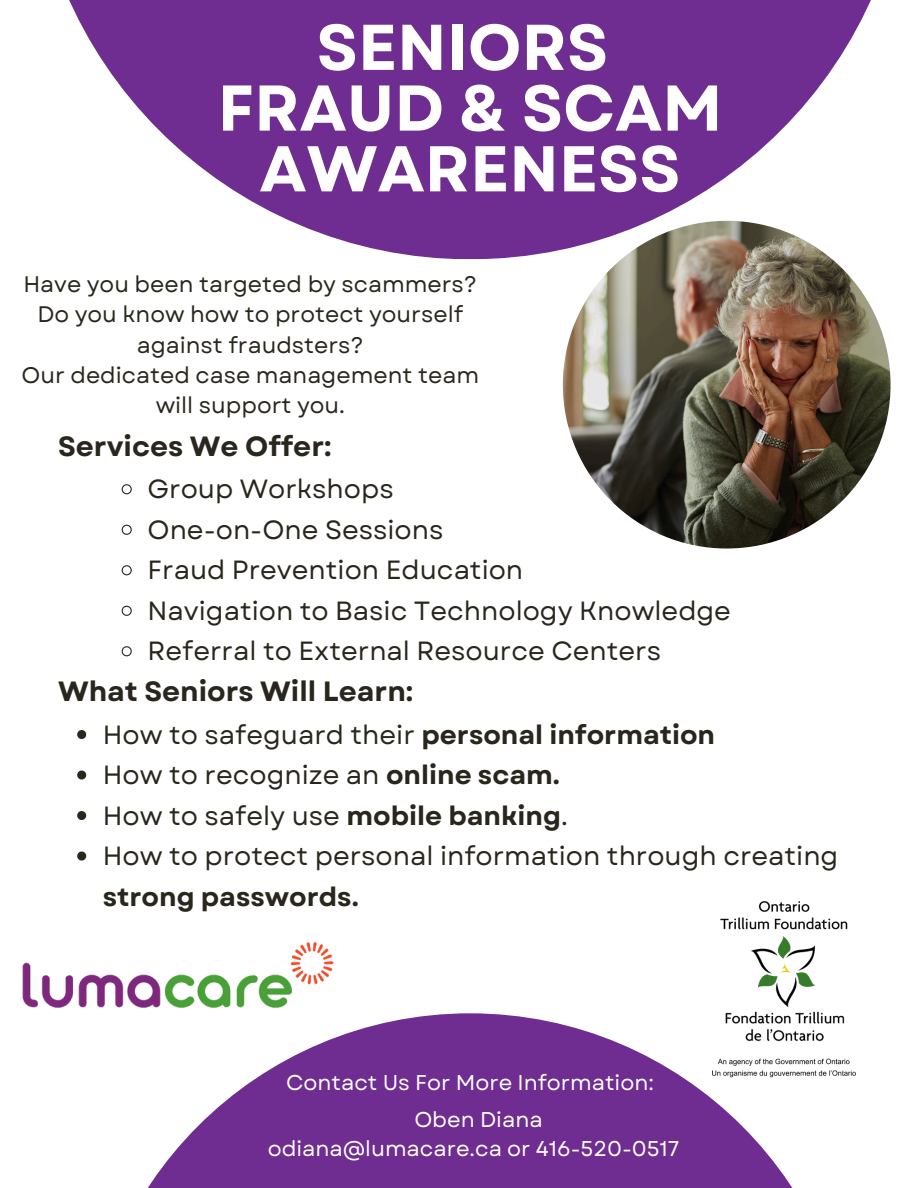
<style>
.page{position:relative;width:918px;height:1188px;background:#fff}
.page>*{position:absolute;margin:0;border:0;box-sizing:border-box;transform-origin:0 0}
.t1{font:700 64.5px/60.8px "Garet";color:#fff;text-align:center}
.t2{font:700 27.75px "Garet";color:#29261d}
.t3{font:26.25px/40.5px "Garet";color:#29261d}
.t4{font:22.5px/30.3px "Garet";color:#29261d;text-align:center}
.t5{font:21.45px "Garet";color:#fff}
.s1{font-weight:700}
</style>
<div class="page">
<svg style="left:481px;top:1013px;width:312px;height:175px;fill:#6f2d91"></svg>
<img style="left:695px;top:901px;width:161px;height:195px">
<svg style="left:69px;top:0;width:802px;height:259px;fill:#6f2d91"></svg>
<img style="left:563px;top:221px;width:328px;height:328px;border-radius:50%">
<img style="left:22px;top:733px;width:459px;height:455px">
<svg style="left:121px;top:484px;width:11px;height:11px"></svg>
<svg style="left:121px;top:524px;width:11px;height:11px"></svg>
<svg style="left:121px;top:565px;width:11px;height:11px"></svg>
<svg style="left:121px;top:605px;width:11px;height:11px"></svg>
<svg style="left:121px;top:646px;width:11px;height:11px"></svg>
<svg style="left:77px;top:730px;width:9px;height:9px"></svg>
<svg style="left:77px;top:771px;width:9px;height:9px"></svg>
<svg style="left:77px;top:811px;width:9px;height:9px"></svg>
<svg style="left:77px;top:852px;width:9px;height:9px"></svg>
<h1 class="t1" style="left:218px;top:17px;width:506px">SENIORS<br>FRAUD &amp; SCAM<br>AWARENESS</h1>
<p class="t4" style="left:23px;top:269px;width:455px">Have you been targeted by scammers?</p>
<h2 class="t4" style="left:37px;top:299px;width:427px">Do you know how to protect yourself against fraudsters?</h2>
<p class="t4" style="left:22px;top:360px;width:459px">Our dedicated case management team will support you.</p>
<p class="t2" style="left:58px;top:426px;width:275px">Services We Offer:</p>
<p class="t3" style="left:148px;top:469px;width:248px">Group Workshops</p>
<p class="t3" style="left:148px;top:509px;width:297px">One-on-One Sessions</p>
<p class="t3" style="left:148px;top:550px;width:377px">Fraud Prevention Education</p>
<h2 class="t3" style="left:148px;top:590px;width:585px">Navigation to Basic Technology Knowledge</h2>
<p class="t3" style="left:148px;top:631px;width:515px">Referral to External Resource Centers</p>
<p class="t2" style="left:58px;top:671px;width:357px">What Seniors Will Learn:</p>
<p class="t3" style="left:103px;top:714px;width:614px">How to safeguard their <span class="s1">personal information</span></p>
<p class="t3" style="left:103px;top:755px;width:459px">How to recognize an <span class="s1">online scam.</span></p>
<p class="t3" style="left:103px;top:795px;width:467px">How to safely use <span class="s1">mobile banking</span>.</p>
<p class="t3" style="left:103px;top:836px;width:737px">How to protect personal information through creating <span class="s1">strong passwords.</span></p>
<p class="t5" style="left:286px;top:1067px;width:369px">Contact Us For More Information:</p>
<p class="t5" style="left:414px;top:1104px;width:130px">Oben Diana</p>
<p class="t5" style="left:268px;top:1133px;width:413px">odiana@lumacare.ca or 416-520-0517</p>
</div>
